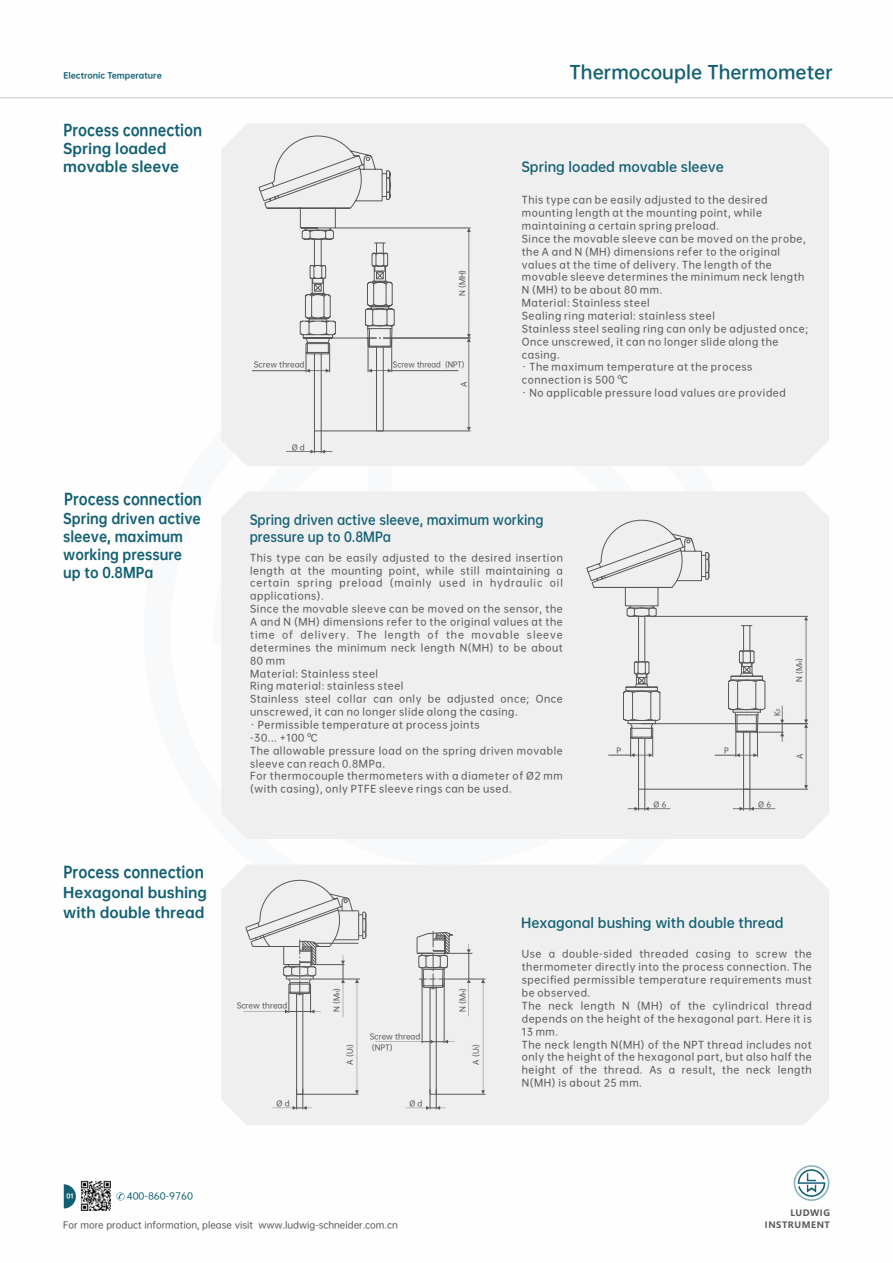
<style>
.page{position:relative;width:893px;height:1263px;background:#fff}
.page>*{position:absolute;margin:0;border:0;box-sizing:border-box;transform-origin:0 0}
.t1{font:17.55px "OPPO Sans B";color:#116073}
.t2{font:15px "OPPO Sans H";color:#116073;scale:.87 1}
.t3{font:15px "OPPO Sans H";color:#116073;scale:.86 1}
.t4{font:15px "OPPO Sans H";color:#116073;scale:.88 1}
.t5{font:13.5px/18.1px "OPPO Sans H";color:#116073}
.t6{font:13.5px/17.9px "OPPO Sans H";color:#116073;scale:.92 1}
.t7{font:12.75px "OPPO Sans B";color:#116073}
.t8{font:12.75px/17px "OPPO Sans B";color:#116073;scale:.94 1}
.t9{font:9.75px/12.9px "OPPO Sans M";letter-spacing:.06em;color:#595857}
.t10{font:9px "OPPO Sans M";color:#595857}
.t11{font:9px "OPPO Sans M";color:#116073;scale:1.04 1}
.t12{font:700 8.7px/11.4px "Microsoft Ya Hei";letter-spacing:.06em;color:#595857;text-align:right}
.t13{font:7.8px "OPPO Sans H";color:#116073}
.t14{font:7.5px/11.4px "OPPO Sans M";color:#595857}
.t15{font:7.5px "OPPO Sans M";color:#595857;scale:.95 1}
.t16{font:6px "OPPO Sans H";color:#fff}
.s1{font-size:4.5px}
</style>
<div class="page">
<div style="left:221px;top:123px;width:608px;height:343px;background:#efeff0"></div>
<hr style="left:252px;top:370px;width:54px;height:1px;background:#595857">
<hr style="left:392px;top:370px;width:66px;height:1px;background:#595857">
<hr style="left:335px;top:228px;width:135px;height:1px;background:#595857">
<hr style="left:394px;top:338px;width:76px;height:1px;background:#595857">
<svg style="left:467px;top:228px;width:4px;height:203px"></svg>
<hr style="left:321px;top:430px;width:149px;height:1px;background:#595857">
<svg style="left:258px;top:135px;width:162px;height:319px"></svg>
<div style="left:221px;top:491px;width:608px;height:348px;background:#efeff0"></div>
<hr style="left:644px;top:616px;width:1px;height:46px;background:#595857">
<hr style="left:644px;top:738px;width:1px;height:51px;background:#595857">
<hr style="left:638px;top:616px;width:1px;height:46px;background:#595857">
<hr style="left:638px;top:738px;width:1px;height:51px;background:#595857">
<svg style="left:628px;top:789px;width:42px;height:22px"></svg>
<hr style="left:749px;top:732px;width:1px;height:57px;background:#595857">
<hr style="left:743px;top:732px;width:1px;height:57px;background:#595857">
<svg style="left:733px;top:790px;width:42px;height:21px"></svg>
<hr style="left:645px;top:789px;width:163px;height:1px;background:#595857">
<hr style="left:654px;top:616px;width:153px;height:1px;background:#595857">
<hr style="left:642px;top:723px;width:165px;height:1px;background:#595857">
<svg style="left:804px;top:616px;width:4px;height:173px"></svg>
<svg style="left:609px;top:661px;width:52px;height:96px"></svg>
<svg style="left:586px;top:517px;width:124px;height:100px"></svg>
<svg style="left:715px;top:625px;width:69px;height:132px"></svg>
<hr style="left:0;top:97px;width:893px;height:1px;background:#c9cacb">
<div style="left:221px;top:864px;width:608px;height:261px;background:#efeff0"></div>
<svg style="left:243px;top:879px;width:124px;height:231px"></svg>
<hr style="left:296px;top:993px;width:1px;height:101px;background:#595857">
<hr style="left:444px;top:979px;width:1px;height:64px;background:#595857">
<hr style="left:422px;top:979px;width:1px;height:64px;background:#595857">
<svg style="left:375px;top:1040px;width:79px;height:3px"></svg>
<hr style="left:446px;top:979px;width:39px;height:1px;background:#595857">
<hr style="left:418px;top:953px;width:54px;height:1px;background:#595857">
<hr style="left:436px;top:1094px;width:49px;height:1px;background:#595857">
<svg style="left:481px;top:979px;width:4px;height:115px"></svg>
<svg style="left:406px;top:1089px;width:39px;height:21px"></svg>
<hr style="left:436px;top:987px;width:1px;height:107px;background:#595857">
<hr style="left:430px;top:987px;width:1px;height:107px;background:#595857">
<svg style="left:416px;top:931px;width:37px;height:58px"></svg>
<svg style="left:467px;top:944px;width:4px;height:72px"></svg>
<svg style="left:64px;top:1184px;width:12px;height:24px"></svg>
<img style="left:81px;top:1181px;width:30px;height:30px">
<svg style="left:116px;top:1192px;width:9px;height:8px"></svg>
<svg style="left:794px;top:1165px;width:35px;height:36px"></svg>
<p class="t13" style="left:63px;top:72px;width:100px">Electronic Temperature</p>
<h1 class="t1" style="left:570px;top:63px;width:265px">Thermocouple Thermometer</h1>
<h2 class="t2" style="left:63px;top:122px;width:161px">Process connection</h2>
<h3 class="t5" style="left:63px;top:139px;width:117px">Spring loaded movable sleeve</h3>
<h2 class="t3" style="left:64px;top:491px;width:162px">Process connection</h2>
<h3 class="t6" style="left:63px;top:509px;width:151px">Spring driven active sleeve, maximum working pressure up to 0.8MPa</h3>
<h2 class="t4" style="left:63px;top:864px;width:161px">Process connection</h2>
<h3 class="t5" style="left:63px;top:882px;width:145px;line-height:20.1px">Hexagonal bushing with double thread</h3>
<p class="t14" style="left:254px;top:359px;width:52px">Screw thread</p>
<p class="t14" style="left:292px;top:441px;width:15px">Ø d</p>
<p class="t14" style="left:456px;top:296px;width:28px;rotate:-90deg">N (MH)</p>
<p class="t15" style="left:393px;top:361px;width:77px">Screw thread (NPT)</p>
<p class="t14" style="left:458px;top:387px;width:7px;rotate:-90deg">A</p>
<h3 class="t7" style="left:521px;top:160px;width:204px">Spring loaded movable sleeve</h3>
<p class="t9" style="left:522px;top:193px;width:286px">This type can be easily adjusted to the desired mounting length at the mounting point, while maintaining a certain spring preload.<br>Since the movable sleeve can be moved on the probe, the A and N (MH) dimensions refer to the original values at the time of delivery. The length of the movable sleeve determines the minimum neck length N (MH) to be about 80 mm.</p>
<p class="t9" style="left:522px;top:309px;width:288px">Sealing ring material: stainless steel<br>Stainless steel sealing ring can only be adjusted once; Once unscrewed, it can no longer slide along the casing.<br>· The maximum temperature at the process connection is 500 ℃</p>
<p class="t9" style="left:522px;top:296px;width:129px">Material: Stainless steel</p>
<p class="t9" style="left:522px;top:386px;width:266px">· No applicable pressure load values are provided</p>
<h3 class="t8" style="left:250px;top:511px;width:314px">Spring driven active sleeve, maximum working pressure up to 0.8MPa</h3>
<p class="t9" style="left:250px;top:551px;width:314px;text-align:justify">This type can be easily adjusted to the desired insertion length at the mounting point, while still maintaining a certain spring preload (mainly used in hydraulic oil applications).</p>
<p class="t9" style="left:250px;top:602px;width:314px">Since the movable sleeve can be moved on the sensor, the A and N (MH) dimensions refer to the original values at the time of delivery. The length of the movable sleeve determines the minimum neck length N(MH) to be about 80 mm<br>Material: Stainless steel<br>Ring material: stainless steel<br>Stainless steel collar can only be adjusted once; Once unscrewed, it can no longer slide along the casing.</p>
<p class="t9" style="left:250px;top:731px;width:314px">-30... +100 ℃<br>The allowable pressure load on the spring driven movable sleeve can reach 0.8MPa.<br>For thermocouple thermometers with a diameter of Ø2 mm (with casing), only PTFE sleeve rings can be used.</p>
<p class="t9" style="left:250px;top:718px;width:231px">· Permissible temperature at process joints</p>
<p class="t14" style="left:617px;top:745px;width:6px">P</p>
<p class="t14" style="left:724px;top:745px;width:6px">P</p>
<p class="t14" style="left:654px;top:798px;width:14px">Ø 6</p>
<p class="t14" style="left:772px;top:716px;width:9px;rotate:-90deg">K<span class="s1">E</span></p>
<p class="t14" style="left:794px;top:682px;width:26px;rotate:-90deg">N (M<span class="s1">H</span>)</p>
<p class="t14" style="left:794px;top:759px;width:7px;rotate:-90deg">A</p>
<p class="t14" style="left:758px;top:798px;width:14px">Ø 6</p>
<h3 class="t7" style="left:521px;top:916px;width:264px">Hexagonal bushing with double thread</h3>
<p class="t14" style="left:237px;top:1000px;width:52px">Screw thread</p>
<p class="t14" style="left:331px;top:1012px;width:26px;rotate:-90deg">N (M<span class="s1">H</span>)</p>
<p class="t14" style="left:344px;top:1065px;width:22px;rotate:-90deg">A (U<span class="s1">1</span>)</p>
<p class="t14" style="left:370px;top:1030px;width:52px">Screw thread (NPT)</p>
<p class="t14" style="left:277px;top:1097px;width:15px">Ø d</p>
<p class="t14" style="left:409px;top:1097px;width:15px">Ø d</p>
<p class="t14" style="left:457px;top:1012px;width:26px;rotate:-90deg">N (M<span class="s1">H</span>)</p>
<p class="t14" style="left:470px;top:1065px;width:22px;rotate:-90deg">A (U<span class="s1">1</span>)</p>
<p class="t9" style="left:522px;top:947px;width:292px;text-align:justify">Use a double-sided threaded casing to screw the thermometer directly into the process connection. The specified permissible temperature requirements must be observed.</p>
<p class="t9" style="left:522px;top:999px;width:292px;text-align:justify">The neck length N (MH) of the cylindrical thread depends on the height of the hexagonal part. Here it is 13 mm.</p>
<p class="t9" style="left:522px;top:1038px;width:292px;text-align:justify">The neck length N(MH) of the NPT thread includes not only the height of the hexagonal part, but also half the height of the thread. As a result, the neck length N(MH) is about 25 mm.</p>
<p class="t11" style="left:127px;top:1192px;width:65px">400-860-9760</p>
<p class="t16" style="left:67px;top:1193px;width:9px">01</p>
<p class="t10" style="left:63px;top:1220px;width:336px">For more product information, please visit www.ludwig-schneider.com.cn</p>
<p class="t12" style="left:765px;top:1208px;width:67px">LUDWIG<br>INSTRUMENT</p>
</div>
